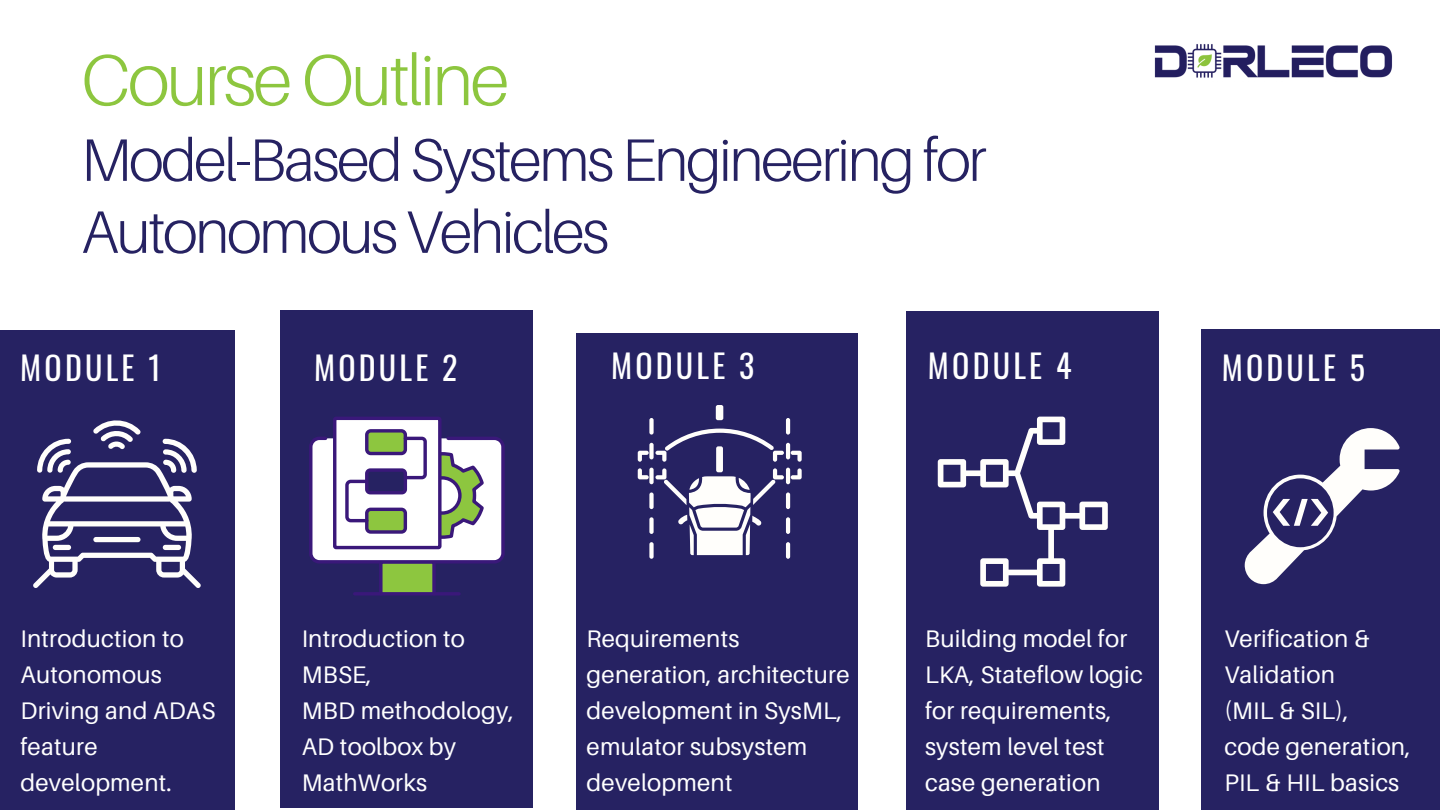
<style>
.page{position:relative;width:1440px;height:810px;background:#fff}
.page>*{position:absolute;margin:0;border:0;box-sizing:border-box;transform-origin:0 0}
.t1{font:300 72px "Aileron";letter-spacing:-.04em;color:#8dc63f}
.t2{font:300 60px/72px "Aileron";letter-spacing:-.04em;color:#262262}
.t3{font:32px "Oswald";letter-spacing:.1em;color:#fff}
.t4{font:24px/36px "Aileron";letter-spacing:.01em;color:#fff}
</style>
<div class="page">
<div style="left:0;top:330px;width:235px;height:480px;background:#262262"></div>
<div style="left:281px;top:310px;width:252px;height:497px;background:#262262"></div>
<div style="left:576px;top:333px;width:282px;height:477px;background:#262262"></div>
<div style="left:906px;top:311px;width:253px;height:499px;background:#262262"></div>
<div style="left:1202px;top:330px;width:238px;height:480px;background:#262262"></div>
<svg style="left:33px;top:420px;width:168px;height:168px"></svg>
<div style="left:53px;top:545px;width:18px;height:5px;background:#fffefb;border-radius:3px"></div>
<div style="left:163px;top:545px;width:18px;height:5px;background:#fffefb;border-radius:3px"></div>
<div style="left:93px;top:537px;width:48px;height:5px;background:#fffefb;border-radius:3px"></div>
<div style="left:381px;top:562px;width:53px;height:32px;background:#8dc63f"></div>
<div style="left:379px;top:560px;width:57px;height:36px;border:3px solid #3a187a"></div>
<hr style="left:355px;top:592px;width:104px;height:4px;background:#3a187a">
<div style="left:311px;top:438px;width:192px;height:124px;background:#fff;border-radius:9px"></div>
<div style="left:309px;top:437px;width:196px;height:127px;border:3px solid #3a187a;border-radius:9px"></div>
<div style="left:335px;top:418px;width:105px;height:130px;background:#fff"></div>
<div style="left:333px;top:417px;width:109px;height:132px;border:3px solid #3a187a"></div>
<div style="left:367px;top:431px;width:38px;height:23px;background:#8dc63f;border-radius:4px"></div>
<div style="left:365px;top:429px;width:42px;height:26px;border:3px solid #3a187a;border-radius:4px"></div>
<div style="left:367px;top:509px;width:38px;height:23px;background:#8dc63f;border-radius:4px"></div>
<div style="left:365px;top:508px;width:42px;height:26px;border:3px solid #3a187a;border-radius:4px"></div>
<svg style="left:345px;top:479px;width:25px;height:45px"></svg>
<svg style="left:399px;top:435px;width:87px;height:106px"></svg>
<div style="left:367px;top:470px;width:38px;height:23px;background:#262262;border-radius:3px"></div>
<div style="left:365px;top:468px;width:42px;height:26px;border:3px solid #3a187a;border-radius:3px"></div>
<div style="left:716px;top:446px;width:7px;height:26px;background:#fffefb;border-radius:2px"></div>
<div style="left:716px;top:405px;width:7px;height:15px;background:#fffefb;border-radius:2px"></div>
<div style="left:649px;top:517px;width:5px;height:17px;background:#fffefb;border-radius:2px"></div>
<div style="left:649px;top:468px;width:5px;height:16px;background:#fffefb;border-radius:2px"></div>
<div style="left:649px;top:542px;width:5px;height:17px;background:#fffefb;border-radius:2px"></div>
<div style="left:649px;top:492px;width:5px;height:17px;background:#fffefb;border-radius:2px"></div>
<div style="left:649px;top:443px;width:5px;height:16px;background:#fffefb;border-radius:2px"></div>
<div style="left:649px;top:418px;width:5px;height:17px;background:#fffefb;border-radius:2px"></div>
<hr style="left:786px;top:542px;width:4px;height:17px;background:#fffefb;border-radius:2px">
<hr style="left:786px;top:517px;width:4px;height:17px;background:#fffefb;border-radius:2px">
<hr style="left:786px;top:492px;width:4px;height:17px;background:#fffefb;border-radius:2px">
<hr style="left:786px;top:418px;width:4px;height:17px;background:#fffefb;border-radius:2px">
<hr style="left:786px;top:468px;width:4px;height:16px;background:#fffefb;border-radius:2px">
<hr style="left:786px;top:443px;width:4px;height:16px;background:#fffefb;border-radius:2px">
<svg style="left:638px;top:451px;width:11px;height:11px"></svg>
<svg style="left:638px;top:468px;width:11px;height:11px"></svg>
<svg style="left:655px;top:429px;width:129px;height:33px"></svg>
<svg style="left:791px;top:451px;width:11px;height:11px"></svg>
<svg style="left:791px;top:468px;width:11px;height:11px"></svg>
<svg style="left:655px;top:468px;width:129px;height:87px"></svg>
<svg style="left:938px;top:417px;width:170px;height:170px"></svg>
<svg style="left:1245px;top:428px;width:155px;height:156px"></svg>
<img style="left:1154px;top:44px;width:239px;height:34px">
<h1 class="t1" style="left:81px;top:35px;width:430px">Course Outline</h1>
<h1 class="t2" style="left:81px;top:123px;width:907px">Model-Based Systems Engineering for<br>Autonomous Vehicles</h1>
<p class="t3" style="left:20px;top:343px;width:142px">MODULE 1</p>
<p class="t3" style="left:314px;top:343px;width:145px">MODULE 2</p>
<p class="t3" style="left:611px;top:341px;width:145px">MODULE 3</p>
<p class="t3" style="left:928px;top:341px;width:145px">MODULE 4</p>
<p class="t3" style="left:1222px;top:343px;width:145px">MODULE 5</p>
<h2 class="t4" style="left:20px;top:620px;width:197px">Introduction to<br>Autonomous<br>Driving and ADAS feature development.</h2>
<p class="t4" style="left:302px;top:620px;width:165px">Introduction to<br>MBSE,</p>
<p class="t4" style="left:302px;top:692px;width:214px">MBD methodology,</p>
<p class="t4" style="left:302px;top:728px;width:156px">AD toolbox by<br>MathWorks</p>
<h2 class="t4" style="left:587px;top:620px;width:265px">Requirements generation, architecture development in SysML, emulator subsystem development</h2>
<h2 class="t4" style="left:925px;top:620px;width:219px">Building model for<br>LKA, Stateflow logic for requirements, system level test case generation</h2>
<p class="t4" style="left:1224px;top:620px;width:188px">Verification &amp;<br>Validation<br>(MIL &amp; SIL),<br>code generation,<br>PIL &amp; HIL basics</p>
</div>
